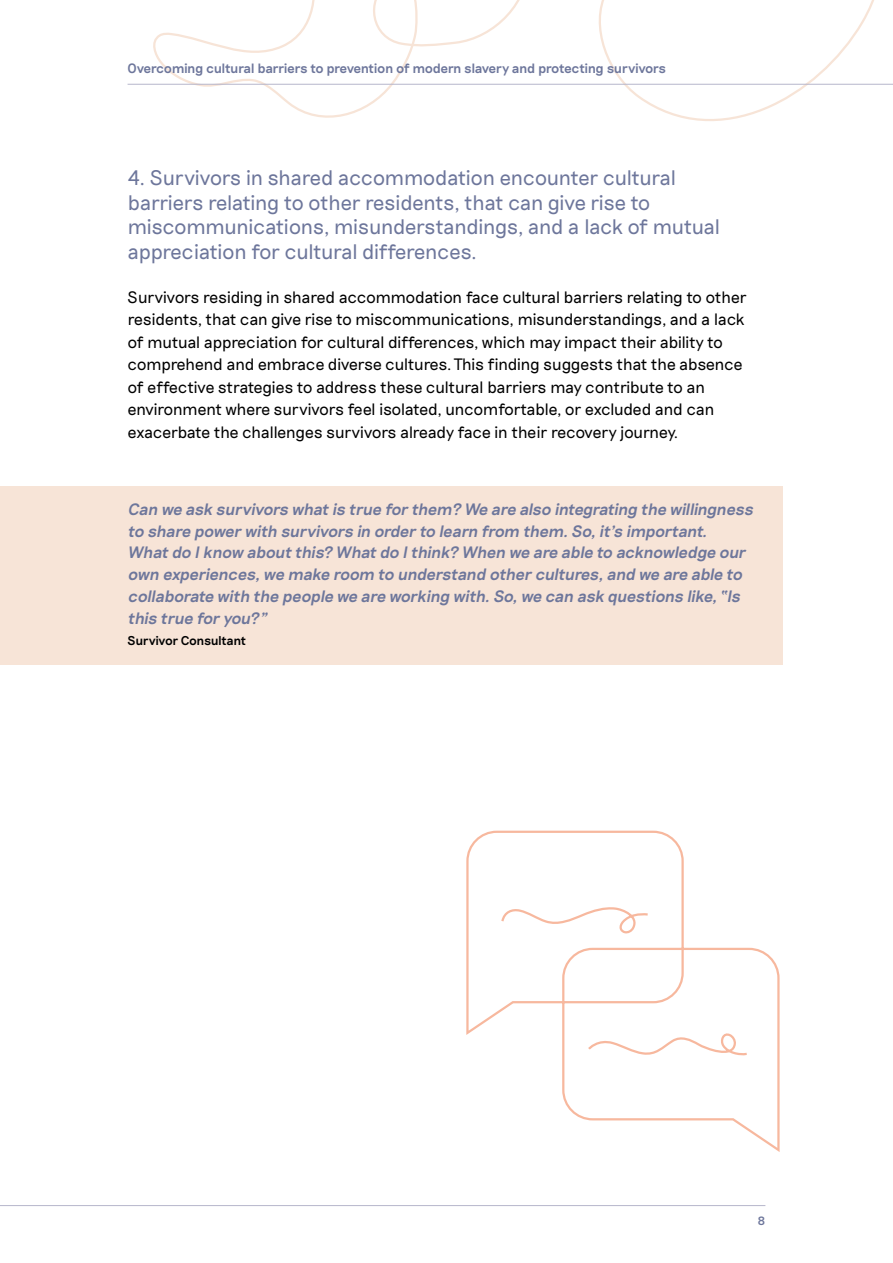
<style>
.page{position:relative;width:893px;height:1263px;background:#fff}
.page>*{position:absolute;margin:0;border:0;box-sizing:border-box;transform-origin:0 0}
.t1{font:300 21px/24.8px "Riposte";letter-spacing:-.04em;color:#6d769b}
.t2{font:300 16.5px/22.5px "Riposte";letter-spacing:-.04em;color:#000}
.t3{font:italic 500 16.5px/21.8px "Riposte";color:#6d769b}
.t4{font:500 13.5px "Riposte";letter-spacing:-.04em;color:#6d769b}
.t5{font:500 12.75px "Riposte";letter-spacing:-.035em;color:#000}
.t6{font:500 12px "Riposte";color:#6d769b}
</style>
<div class="page">
<svg style="left:127px;top:0;width:766px;height:121px"></svg>
<hr style="left:128px;top:84px;width:765px;height:1px;background:#b6b6cb">
<hr style="left:0;top:1205px;width:765px;height:1px;background:#b6b6cb">
<div style="left:0;top:486px;width:782px;height:179px;background:#f7e4d7"></div>
<svg style="left:466px;top:830px;width:314px;height:322px"></svg>
<p class="t4" style="left:128px;top:61px;width:540px">Overcoming cultural barriers to prevention of modern slavery and protecting survivors</p>
<p class="t1" style="left:128px;top:166px;width:594px">4. Survivors in shared accommodation encounter cultural barriers relating to other residents, that can give rise to miscommunications, misunderstandings, and a lack of mutual appreciation for cultural differences.</p>
<p class="t2" style="left:128px;top:286px;width:621px">Survivors residing in shared accommodation face cultural barriers relating to other residents, that can give rise to miscommunications, misunderstandings, and a lack of mutual appreciation for cultural differences, which may impact their ability to comprehend and embrace diverse cultures. This finding suggests that the absence of effective strategies to address these cultural barriers may contribute to an environment where survivors feel isolated, uncomfortable, or excluded and can exacerbate the challenges survivors already face in their recovery journey.</p>
<p class="t3" style="left:128px;top:499px;width:631px">Can we ask survivors what is true for them? We are also integrating the willingness to share power with survivors in order to learn from them.So,it’s important.<br>What do Iknow about this? What do Ithink? When we are able to acknowledge our own experiences,we make room to understand other cultures,and we are able to collaborate with the people we are working with.So,we can ask questions like,“Is this true for you?”</p>
<p class="t5" style="left:128px;top:633px;width:120px">Survivor Consultant</p>
<p class="t6" style="left:757px;top:1213px;width:10px">8</p>
</div>
